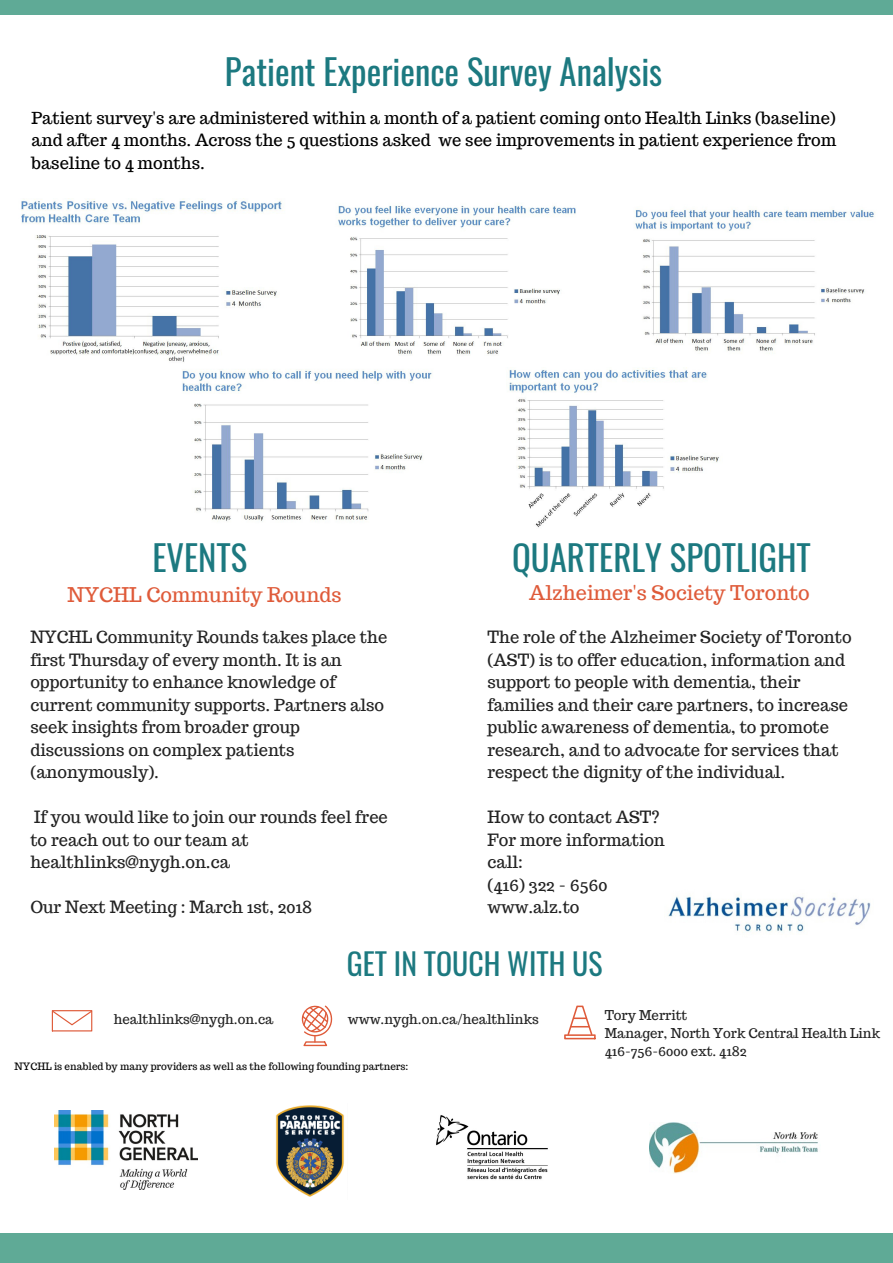
<style>
.page{position:relative;width:893px;height:1263px;background:#5faa96}
.page>*{position:absolute;margin:0;border:0;box-sizing:border-box;transform-origin:0 0}
.t1{font:34.8px "Oswald";color:#1c7980}
.t2{font:29.85px "Oswald";color:#1c7980}
.t3{font:19.8px "Trocchi";color:#df5b3a}
.t4{font:16.5px/22.5px "Trocchi";color:#222}
.t5{font:16.5px/22.5px "Trocchi";color:#000;text-align:justify}
.t6{font:13.2px/18px "Trocchi";color:#222}
.t7{font:9.9px "Trocchi";color:#000}
</style>
<div class="page">
<div style="left:0;top:16px;width:893px;height:1217px;background:#fff"></div>
<svg style="left:52px;top:1010px;width:40px;height:21px"></svg>
<svg style="left:302px;top:1005px;width:30px;height:41px"></svg>
<svg style="left:564px;top:1005px;width:32px;height:34px"></svg>
<img style="left:54px;top:1110px;width:143px;height:79px">
<img style="left:276px;top:1105px;width:68px;height:92px">
<img style="left:436px;top:1115px;width:112px;height:65px">
<img style="left:650px;top:1123px;width:168px;height:50px">
<img style="left:668px;top:896px;width:203px;height:37px">
<img style="left:21px;top:198px;width:262px;height:164px">
<img style="left:338px;top:204px;width:238px;height:151px">
<img style="left:635px;top:209px;width:240px;height:145px">
<img style="left:182px;top:369px;width:250px;height:152px">
<img style="left:509px;top:367px;width:210px;height:161px">
<h1 class="t1" style="left:225px;top:44px;width:439px">Patient Experience Survey Analysis</h1>
<p class="t5" style="left:32px;top:107px;width:806px">Patient survey's are administered within a month of a patient coming onto Health Links (baseline) and after 4 months. Across the 5 questions asked we see improvements in patient experience from baseline to 4 months.</p>
<h1 class="t1" style="left:152px;top:530px;width:96px">EVENTS</h1>
<h1 class="t1" style="left:512px;top:530px;width:300px">QUARTERLY SPOTLIGHT</h1>
<p class="t3" style="left:68px;top:582px;width:275px">NYCHL Community Rounds</p>
<p class="t3" style="left:529px;top:580px;width:282px">Alzheimer's Society Toronto</p>
<p class="t4" style="left:488px;top:626px;width:366px">The role of the Alzheimer Society of Toronto (AST) is to offer education, information and support to people with dementia, their families and their care partners, to increase public awareness of dementia, to promote research, and to advocate for services that respect the dignity of the individual.</p>
<p class="t4" style="left:488px;top:806px;width:179px">How to contact AST?<br>For more information call:<br>(416) 322 - 6560 www.alz.to</p>
<h2 class="t2" style="left:347px;top:941px;width:257px">GET IN TOUCH WITH US</h2>
<p class="t6" style="left:114px;top:1010px;width:161px">healthlinks@nygh.on.ca</p>
<p class="t6" style="left:348px;top:1010px;width:192px">www.nygh.on.ca/healthlinks</p>
<p class="t6" style="left:605px;top:1006px;width:277px">Tory Merritt<br>Manager, North York Central Health Link<br>416-756-6000 ext. 4182</p>
<p class="t4" style="left:30px;top:626px;width:358px">NYCHL Community Rounds takes place the first Thursday of every month. It is an opportunity to enhance knowledge of current community supports. Partners also seek insights from broader group discussions on complex patients (anonymously).</p>
<p class="t4" style="left:30px;top:806px;width:359px">If you would like to join our rounds feel free to reach out to our team at healthlinks@nygh.on.ca</p>
<p class="t4" style="left:30px;top:896px;width:283px">Our Next Meeting : March 1st, 2018</p>
<p class="t7" style="left:15px;top:1060px;width:395px">NYCHL is enabled by many providers as well as the following founding partners:</p>
</div>
